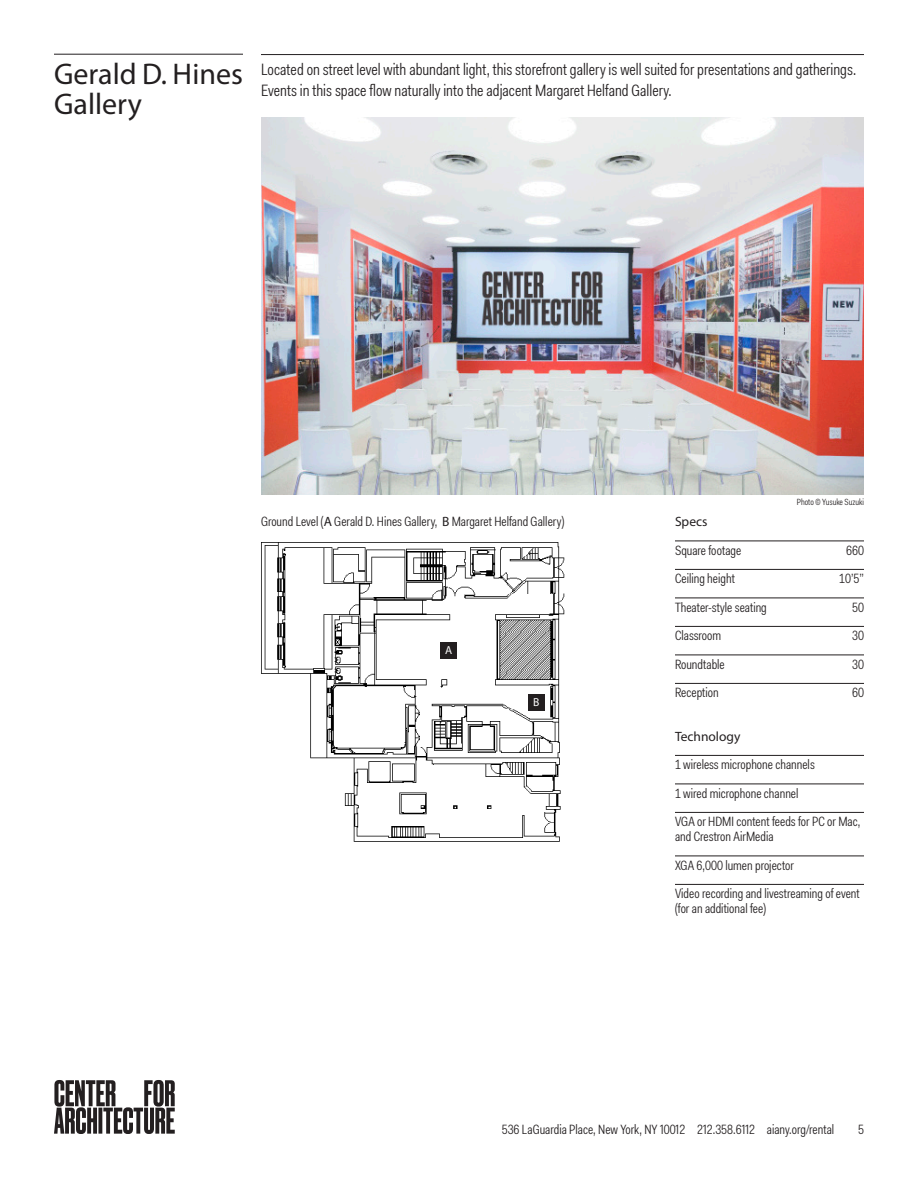
<style>
.page{position:relative;width:918px;height:1188px;background:#fff}
.page>*{position:absolute;margin:0;border:0;box-sizing:border-box;transform-origin:0 0}
.PageTitle_Rule{font:30px/30px "Myriad Pro";color:#231f20}
.Body_Rule{font:16.5px/21px "Fakt Con Pro Blond";color:#231f20}
.Body_Sm_Rule_Left{font:13.5px/15px "Fakt Con Pro Blond";color:#231f20}
.Body_Sm_NoRule{font:13.5px "Fakt Con Pro Blond";color:#231f20}
.Body_Sm_Rule_Right{font:13.5px "Fakt Con Pro Blond";color:#231f20}
.Body_Sm_NoRule-2{font:13.5px "Myriad Pro";color:#231f20}
.Floorplan_Letter{font:11.7px "Myriad Pro";color:#fff}
.Body_Sm_NoRule-3{font:9px "Fakt Con Pro Blond";color:#231f20}
.s1{font-family:"Myriad Pro"}
</style>
<div class="page">
<svg style="left:54px;top:1080px;width:121px;height:54px"></svg>
<hr style="left:261px;top:54px;width:603px;height:1px;background:#231f20">
<hr style="left:54px;top:54px;width:189px;height:1px;background:#231f20">
<hr style="left:675px;top:541px;width:189px;height:1px;background:#231f20">
<hr style="left:675px;top:569px;width:189px;height:1px;background:#231f20">
<hr style="left:675px;top:598px;width:189px;height:1px;background:#231f20">
<hr style="left:675px;top:626px;width:189px;height:1px;background:#231f20">
<hr style="left:675px;top:655px;width:189px;height:1px;background:#231f20">
<hr style="left:675px;top:683px;width:189px;height:1px;background:#231f20">
<hr style="left:675px;top:755px;width:189px;height:1px;background:#231f20">
<hr style="left:675px;top:784px;width:189px;height:1px;background:#231f20">
<hr style="left:675px;top:812px;width:189px;height:1px;background:#231f20">
<hr style="left:675px;top:856px;width:189px;height:1px;background:#231f20">
<hr style="left:675px;top:884px;width:189px;height:1px;background:#231f20">
<img style="left:261px;top:117px;width:602px;height:378px">
<img style="left:261px;top:542px;width:304px;height:300px">
<div style="left:440px;top:642px;width:17px;height:17px;background:#231f20"></div>
<div style="left:528px;top:694px;width:17px;height:16px;background:#231f20"></div>
<p class="PageTitle_Rule" style="left:54px;top:59px;width:191px">Gerald D. Hines<br>Gallery</p>
<p class="Body_Rule" style="left:261px;top:59px;width:597px">Located on street level with abundant light, this storefront gallery is well suited for presentations and gatherings.<br>Events in this space flow naturally into the adjacent Margaret Helfand Gallery.</p>
<p class="Body_Sm_NoRule" style="left:261px;top:512px;width:305px">Ground Level (<span class="s1">A</span> Gerald D. Hines Gallery, <span class="s1">B</span> Margaret Helfand Gallery)</p>
<p class="Floorplan_Letter" style="left:445px;top:643px;width:9px">A</p>
<p class="Floorplan_Letter" style="left:533px;top:695px;width:8px">B</p>
<p class="Body_Sm_NoRule-3" style="left:797px;top:496px;width:69px">Photo © Yusuke Suzuki</p>
<p class="Body_Sm_NoRule-2" style="left:675px;top:513px;width:34px">Specs</p>
<p class="Body_Sm_Rule_Right" style="left:675px;top:541px;width:68px">Square footage</p>
<p class="Body_Sm_Rule_Right" style="left:846px;top:541px;width:19px">660</p>
<p class="Body_Sm_Rule_Right" style="left:675px;top:569px;width:61px">Ceiling height</p>
<p class="Body_Sm_Rule_Right" style="left:839px;top:569px;width:26px">10’5”</p>
<p class="Body_Sm_Rule_Right" style="left:675px;top:598px;width:93px">Theater-style seating</p>
<p class="Body_Sm_Rule_Right" style="left:852px;top:598px;width:13px">50</p>
<p class="Body_Sm_Rule_Right" style="left:675px;top:626px;width:48px">Classroom</p>
<p class="Body_Sm_Rule_Right" style="left:852px;top:626px;width:13px">30</p>
<p class="Body_Sm_Rule_Right" style="left:675px;top:655px;width:51px">Roundtable</p>
<p class="Body_Sm_Rule_Right" style="left:852px;top:655px;width:13px">30</p>
<p class="Body_Sm_Rule_Right" style="left:675px;top:683px;width:45px">Reception</p>
<p class="Body_Sm_Rule_Right" style="left:852px;top:683px;width:13px">60</p>
<p class="Body_Sm_NoRule-2" style="left:675px;top:728px;width:67px">Technology</p>
<p class="Body_Sm_Rule_Left" style="left:675px;top:757px;width:141px">1 wireless microphone channels</p>
<p class="Body_Sm_Rule_Left" style="left:675px;top:785px;width:125px">1 wired microphone channel</p>
<p class="Body_Sm_Rule_Left" style="left:675px;top:814px;width:187px">VGA or HDMI content feeds for PC or Mac, and Crestron AirMedia</p>
<p class="Body_Sm_Rule_Left" style="left:675px;top:857px;width:121px">XGA 6,000 lumen projector</p>
<p class="Body_Sm_Rule_Left" style="left:675px;top:886px;width:186px">Video recording and livestreaming of event (for an additional fee)</p>
<p class="Body_Sm_NoRule" style="left:502px;top:1120px;width:334px">536 LaGuardia Place, New York, NY 10012 212.358.6112 aiany.org/rental</p>
<p class="Body_Sm_NoRule" style="left:858px;top:1120px;width:7px">5</p>
</div>
